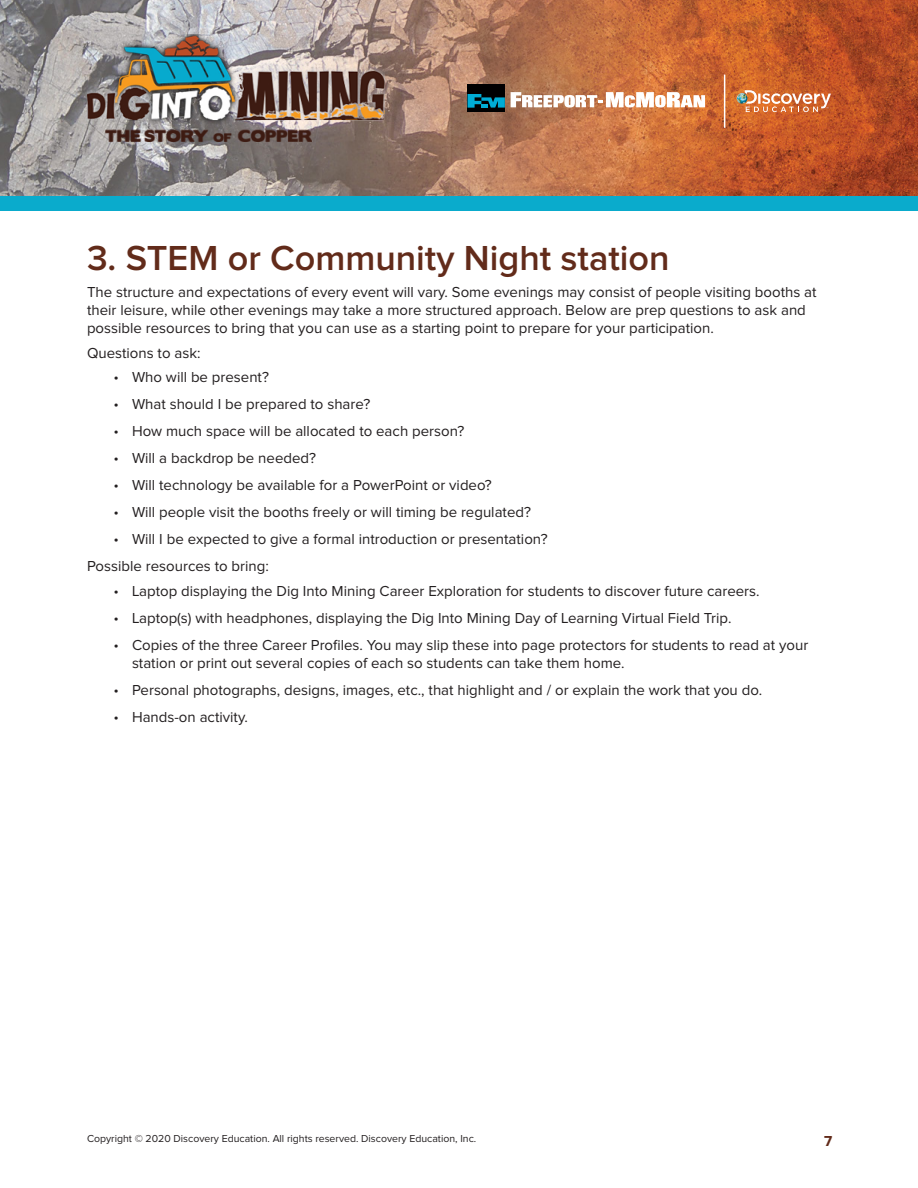
<style>
.page{position:relative;width:918px;height:1188px;background:#fff}
.page>*{position:absolute;margin:0;border:0;box-sizing:border-box;transform-origin:0 0}
.t1{font:600 36px "Proxima Nova";color:#622b1a}
.Body_Copy{font:15px/18px "Proxima Nova";color:#231f20}
.t2{font:700 15px "Proxima Nova";color:#622b1a}
.t3{font:10.5px "Proxima Nova";color:#231f20}
.s1{font-family:"Myriad Pro"}
</style>
<div class="page">
<img style="left:0;top:0;width:918px;height:196px">
<div style="left:0;top:196px;width:918px;height:15px;background:#0aabcc"></div>
<img style="left:87px;top:35px;width:297px;height:107px">
<svg style="left:737px;top:90px;width:94px;height:22px;background:#d88f64"></svg>
<hr style="left:724px;top:75px;width:1px;height:53px;background:#fff">
<svg style="left:511px;top:92px;width:194px;height:15px"></svg>
<div style="left:468px;top:84px;width:37px;height:28px;background:#000001"></div>
<svg style="left:468px;top:94px;width:37px;height:14px"></svg>
<p class="t1" style="left:87px;top:241px;width:584px">3. STEM or Community Night station</p>
<p class="Body_Copy" style="left:87px;top:284px;width:731px">The structure and expectations of every event will vary. Some evenings may consist of people visiting booths at their leisure, while other evenings may take a more structured approach. Below are prep questions to ask and possible resources to bring that you can use as a starting point to prepare for your participation.</p>
<p class="Body_Copy" style="left:87px;top:344px;width:115px">Questions to ask:</p>
<p class="Body_Copy" style="left:114px;top:369px;width:156px"><span class="s1">•</span> Who will be present?</p>
<p class="Body_Copy" style="left:114px;top:396px;width:258px"><span class="s1">•</span> What should I be prepared to share?</p>
<p class="Body_Copy" style="left:114px;top:423px;width:352px"><span class="s1">•</span> How much space will be allocated to each person?</p>
<p class="Body_Copy" style="left:114px;top:450px;width:204px"><span class="s1">•</span> Will a backdrop be needed?</p>
<p class="Body_Copy" style="left:114px;top:477px;width:379px"><span class="s1">•</span> Will technology be available for a PowerPoint or video?</p>
<p class="Body_Copy" style="left:114px;top:504px;width:419px"><span class="s1">•</span> Will people visit the booths freely or will timing be regulated?</p>
<p class="Body_Copy" style="left:114px;top:531px;width:435px"><span class="s1">•</span> Will I be expected to give a formal introduction or presentation?</p>
<p class="Body_Copy" style="left:87px;top:558px;width:183px">Possible resources to bring:</p>
<p class="Body_Copy" style="left:114px;top:583px;width:647px"><span class="s1">•</span> Laptop displaying the Dig Into Mining Career Exploration for students to discover future careers.</p>
<p class="Body_Copy" style="left:114px;top:610px;width:619px"><span class="s1">•</span> Laptop(s) with headphones, displaying the Dig Into Mining Day of Learning Virtual Field Trip.</p>
<p class="Body_Copy" style="left:132px;top:637px;width:678px;text-indent:-18px"><span class="s1">•</span> Copies of the three Career Profiles. You may slip these into page protectors for students to read at your station or print out several copies of each so students can take them home.</p>
<p class="Body_Copy" style="left:114px;top:682px;width:650px"><span class="s1">•</span> Personal photographs, designs, images, etc., that highlight and / or explain the work that you do.</p>
<p class="Body_Copy" style="left:114px;top:709px;width:135px"><span class="s1">•</span> Hands-on activity.</p>
<p class="t3" style="left:87px;top:1134px;width:391px">Copyright © 2020 Discovery Education. All rights reserved. Discovery Education, Inc.</p>
<p class="t2" style="left:824px;top:1134px;width:10px">7</p>
</div>
